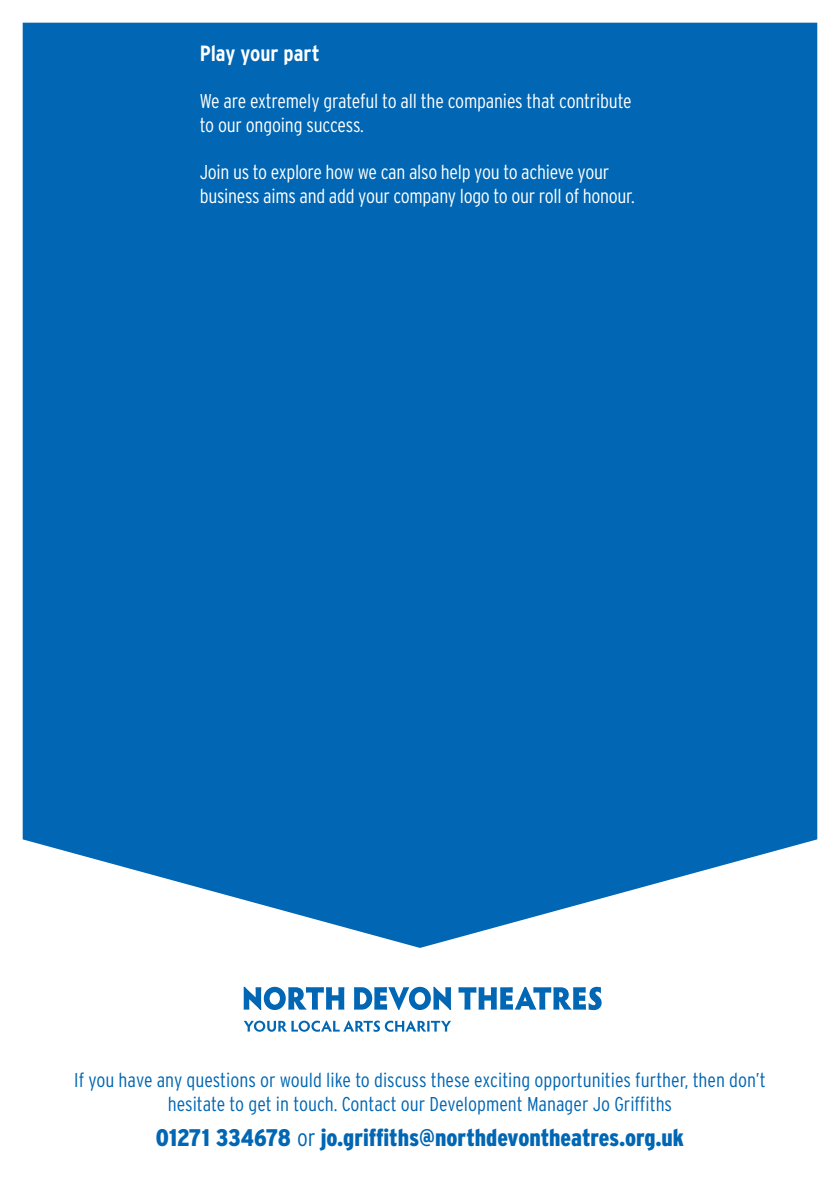
<style>
.page{position:relative;width:840px;height:1191px;background:#fff}
.page>*{position:absolute;margin:0;border:0;box-sizing:border-box;transform-origin:0 0}
.t1{font:900 condensed 24px "Interstate";color:#0166b3}
.t2{font:700 condensed 22px "Interstate";color:#fff}
.t3{font:300 condensed 20px/24px "Interstate";letter-spacing:-.015em;color:#fff}
.t4{font:300 condensed 20px/24px "Interstate";color:#0166b3;text-align:center}
.s1{font-weight:300}
</style>
<div class="page">
<div style="left:23px;top:23px;width:793px;height:925px;background:#0166b3"></div>
<svg style="left:243px;top:1020px;width:208px;height:11px"></svg>
<svg style="left:243px;top:986px;width:101px;height:24px"></svg>
<svg style="left:354px;top:986px;width:97px;height:24px"></svg>
<svg style="left:458px;top:986px;width:143px;height:24px"></svg>
<p class="t2" style="left:200px;top:41px;width:121px">Play your part</p>
<p class="t3" style="left:200px;top:89px;width:433px">We are extremely grateful to all the companies that contribute to our ongoing success.</p>
<p class="t3" style="left:200px;top:160px;width:436px">Join us to explore how we can also help you to achieve your business aims and add your company logo to our roll of honour.</p>
<p class="t4" style="left:74px;top:1068px;width:692px">If you have any questions or would like to discuss these exciting opportunities further, then don’t hesitate to get in touch. Contact our Development Manager Jo Griffiths</p>
<p class="t1" style="left:156px;top:1123px;width:529px">01271 334678 <span class="s1">or</span> jo.griffiths@northdevontheatres.org.uk</p>
</div>
